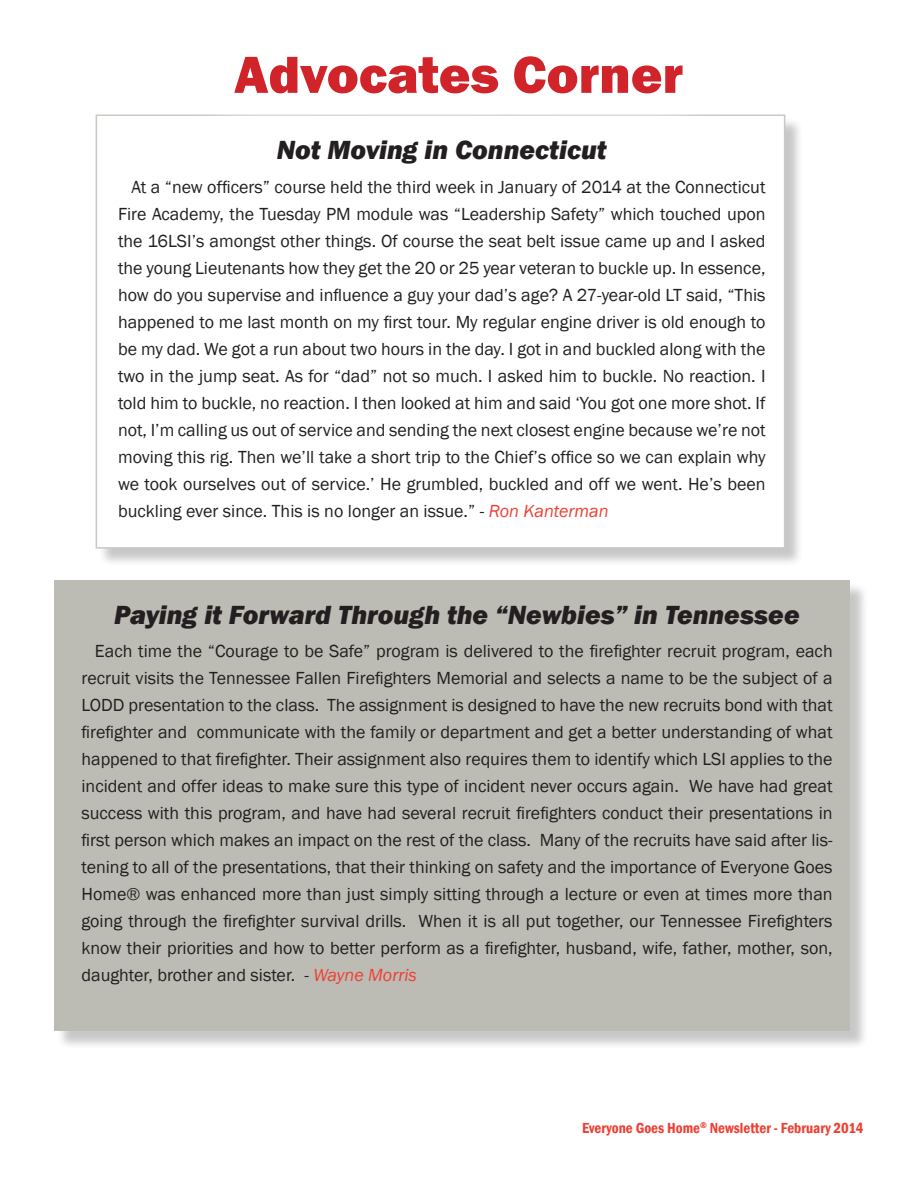
<style>
.page{position:relative;width:918px;height:1188px;background:#fff}
.page>*{position:absolute;margin:0;border:0;box-sizing:border-box;transform-origin:0 0}
.t1{font:800 54px "Franklin Gothic";color:#d1232a}
.t2{font:italic 800 27px "Franklin Gothic";color:#231f20}
.t3{font:18px/27px "Franklin Gothic";color:#231f20;text-align:justify}
.t4{font:600 condensed 15px "Franklin Gothic";color:#ee3f34}
.s1{font-style:italic}
.s2{font-style:italic;color:#ee3f34}
</style>
<div class="page">
<div style="left:98px;top:117px;width:706px;height:450px;background:#231f20;opacity:.25"></div>
<div style="left:96px;top:114px;width:689px;height:435px;background:#fff;border:2px solid #c9c8c2"></div>
<div style="left:56px;top:583px;width:813px;height:467px;background:#231f20;opacity:.25"></div>
<div style="left:54px;top:580px;width:796px;height:451px;background:#bcbbb4"></div>
<div style="left:185px;top:6px;width:548px;height:138px;background:#fff"></div>
<h1 class="t1" style="left:234px;top:40px;width:451px">Advocates Corner</h1>
<h2 class="t2" style="left:277px;top:133px;width:331px">Not Moving in Connecticut</h2>
<p class="t3" style="left:118px;top:174px;width:649px;text-indent:14px">At a “new officers” course held the third week in January of 2014 at the Connecticut Fire Academy, the Tuesday PM module was “Leadership Safety” which touched upon the 16LSI’s amongst other things. Of course the seat belt issue came up and I asked the young Lieutenants how they get the 20 or 25 year veteran to buckle up. In essence, how do you supervise and influence a guy your dad’s age? A 27-year-old LT said, “This happened to me last month on my first tour. My regular engine driver is old enough to be my dad. We got a run about two hours in the day. I got in and buckled along with the two in the jump seat. As for “dad” not so much. I asked him to buckle. No reaction. I told him to buckle, no reaction. I then looked at him and said ‘You got one more shot. If not, I’m calling us out of service and sending the next closest engine because we’re not moving this rig. Then we’ll take a short trip to the Chief’s office so we can explain why we took ourselves out of service.’ He grumbled, buckled and off we went. He’s been buckling ever since. This is no longer an issue.” <span class="s1">-</span> <span class="s2">Ron Kanterman</span></p>
<h2 class="t2" style="left:114px;top:597px;width:687px">Paying it Forward Through the “Newbies” in Tennessee</h2>
<p class="t3" style="left:81px;top:638px;width:753px;text-indent:14px">Each time the “Courage to be Safe” program is delivered to the firefighter recruit program, each recruit visits the Tennessee Fallen Firefighters Memorial and selects a name to be the subject of a LODD presentation to the class. The assignment is designed to have the new recruits bond with that firefighter and communicate with the family or department and get a better understanding of what happened to that firefighter. Their assignment also requires them to identify which LSI applies to the incident and offer ideas to make sure this type of incident never occurs again. We have had great success with this program, and have had several recruit firefighters conduct their presentations in first person which makes an impact on the rest of the class. Many of the recruits have said after lis&shy;tening to all of the presentations, that their thinking on safety and the importance of Everyone Goes Home® was enhanced more than just simply sitting through a lecture or even at times more than going through the firefighter survival drills. When it is all put together, our Tennessee Firefighters know their priorities and how to better perform as a firefighter, husband, wife, father, mother, son, daughter, brother and sister. <span class="s1">-</span> <span class="s2">Wayne Morris</span></p>
<p class="t4" style="left:582px;top:1118px;width:283px">Everyone Goes Home<sup>®</sup> Newsletter - February 2014</p>
</div>
